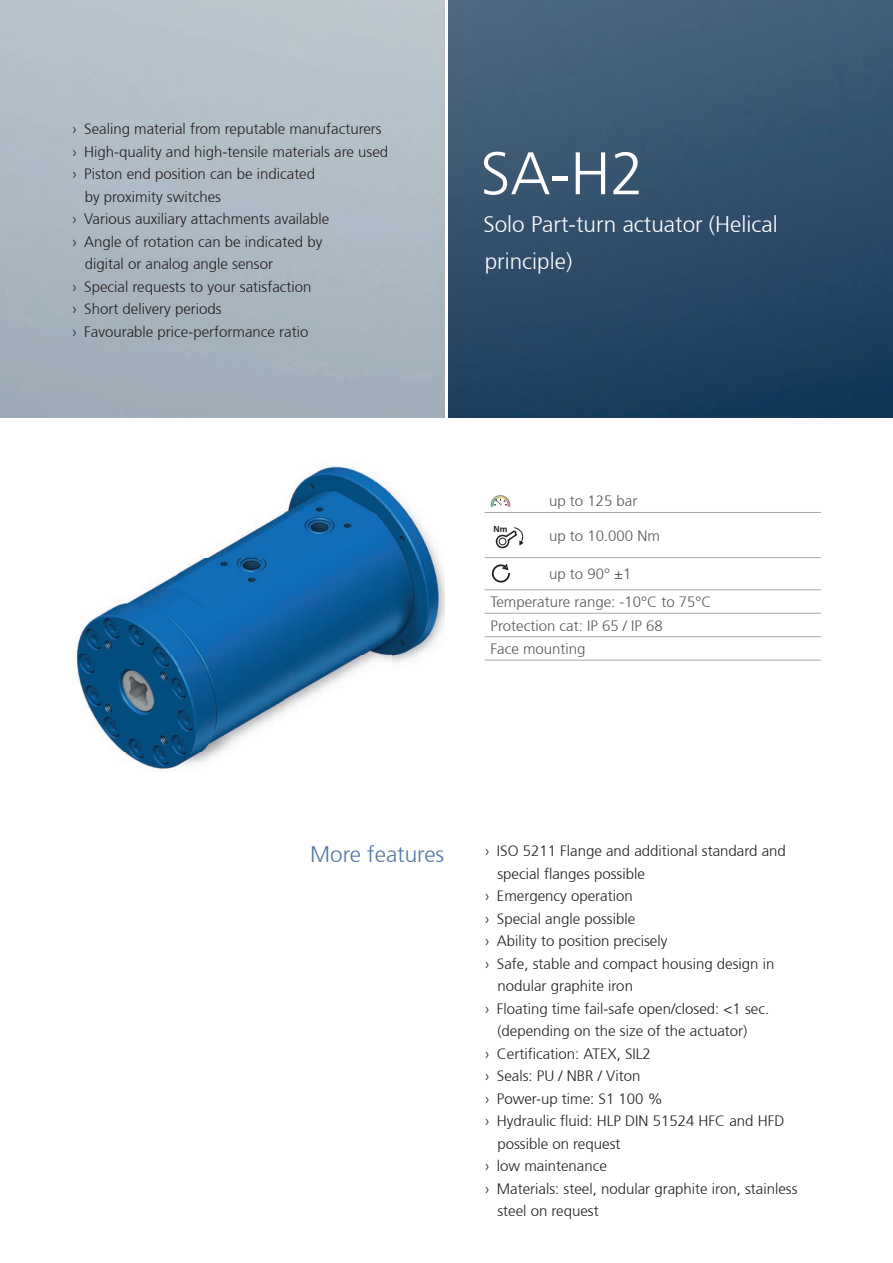
<style>
.page{position:relative;width:893px;height:1263px;background:#fff}
.page>*{position:absolute;margin:0;border:0;box-sizing:border-box;transform-origin:0 0}
.t1{font:300 60px "Frutiger 45";color:#fff}
.t2{font:300 22.5px/37.5px "Frutiger 45";color:#fff}
.t3{font:300 22.5px "Frutiger 45";color:#5277a5}
.t4{font:300 15px "Frutiger 45";color:#231f20}
.t5{font:300 15px/27.8px "Frutiger 45";color:#57585a}
.t6{font:700 8.55px "Frutiger 45";color:#231f20}
</style>
<div class="page">
<img style="left:449px;top:0;width:444px;height:418px">
<img style="left:76px;top:466px;width:368px;height:305px">
<hr style="left:485px;top:512px;width:58px;height:1px;background:#a8a9ad">
<hr style="left:543px;top:512px;width:278px;height:1px;background:#a8a9ad">
<hr style="left:485px;top:557px;width:58px;height:1px;background:#a8a9ad">
<hr style="left:543px;top:557px;width:278px;height:1px;background:#a8a9ad">
<hr style="left:485px;top:660px;width:58px;height:1px;background:#a8a9ad">
<hr style="left:543px;top:660px;width:278px;height:1px;background:#a8a9ad">
<hr style="left:485px;top:589px;width:58px;height:1px;background:#a8a9ad">
<hr style="left:543px;top:589px;width:278px;height:1px;background:#a8a9ad">
<hr style="left:485px;top:613px;width:58px;height:1px;background:#a8a9ad">
<hr style="left:543px;top:613px;width:278px;height:1px;background:#a8a9ad">
<hr style="left:485px;top:636px;width:58px;height:1px;background:#a8a9ad">
<hr style="left:543px;top:636px;width:278px;height:1px;background:#a8a9ad">
<svg style="left:491px;top:495px;width:19px;height:11px"></svg>
<svg style="left:496px;top:527px;width:28px;height:21px"></svg>
<svg style="left:492px;top:564px;width:18px;height:18px"></svg>
<div style="left:845px;top:1216px;width:30px;height:30px;border:1px solid #fff;border-radius:5px"></div>
<p class="t4" style="left:73px;top:120px;width:311px">› Sealing material from reputable manufacturers</p>
<p class="t4" style="left:73px;top:143px;width:317px">› High-quality and high-tensile materials are used</p>
<p class="t4" style="left:73px;top:165px;width:244px">› Piston end position can be indicated</p>
<p class="t4" style="left:85px;top:188px;width:138px">by proximity switches</p>
<p class="t4" style="left:73px;top:210px;width:258px">› Various auxiliary attachments available</p>
<p class="t4" style="left:73px;top:233px;width:251px">› Angle of rotation can be indicated by</p>
<p class="t4" style="left:85px;top:255px;width:190px">digital or analog angle sensor</p>
<p class="t4" style="left:73px;top:278px;width:240px">› Special requests to your satisfaction</p>
<p class="t4" style="left:73px;top:300px;width:151px">› Short delivery periods</p>
<p class="t4" style="left:73px;top:323px;width:237px">› Favourable price-performance ratio</p>
<h1 class="t1" style="left:480px;top:140px;width:165px">SA-H2</h1>
<h2 class="t2" style="left:483px;top:205px;width:296px">Solo Part-turn actuator (Helical principle)</h2>
<p class="t5" style="left:549px;top:487px;width:90px">up to 125 bar</p>
<p class="t6" style="left:494px;top:524px;width:15px">Nm</p>
<p class="t5" style="left:549px;top:522px;width:112px">up to 10.000 Nm</p>
<p class="t5" style="left:491px;top:560px;width:222px;text-indent:58px">up to 90° ±1<br>Temperature range: -10°C to 75°C</p>
<p class="t5" style="left:491px;top:614px;width:174px;line-height:23.4px">Protection cat: IP 65 / IP 68<br>Face mounting</p>
<h2 class="t3" style="left:310px;top:841px;width:136px">More features</h2>
<p class="t4" style="left:485px;top:842px;width:302px">› ISO 5211 Flange and additional standard and</p>
<p class="t4" style="left:497px;top:865px;width:149px">special flanges possible</p>
<p class="t4" style="left:485px;top:887px;width:149px">› Emergency operation</p>
<p class="t4" style="left:485px;top:910px;width:152px">› Special angle possible</p>
<p class="t4" style="left:485px;top:932px;width:184px">› Ability to position precisely</p>
<p class="t4" style="left:485px;top:955px;width:291px">› Safe, stable and compact housing design in</p>
<p class="t4" style="left:497px;top:977px;width:137px">nodular graphite iron</p>
<p class="t4" style="left:485px;top:1000px;width:286px">› Floating time fail-safe open/closed: &lt;1 sec.</p>
<p class="t4" style="left:497px;top:1022px;width:252px">(depending on the size of the actuator)</p>
<p class="t4" style="left:485px;top:1045px;width:167px">› Certification: ATEX, SIL2</p>
<p class="t4" style="left:485px;top:1067px;width:157px">› Seals: PU / NBR / Viton</p>
<p class="t4" style="left:485px;top:1090px;width:179px">› Power-up time: S1 100 %</p>
<p class="t4" style="left:485px;top:1112px;width:301px">› Hydraulic fluid: HLP DIN 51524 HFC and HFD</p>
<p class="t4" style="left:497px;top:1135px;width:125px">possible on request</p>
<p class="t4" style="left:485px;top:1157px;width:123px">› low maintenance</p>
<p class="t4" style="left:485px;top:1180px;width:314px">› Materials: steel, nodular graphite iron, stainless</p>
<p class="t4" style="left:497px;top:1202px;width:103px">steel on request</p>
</div>
